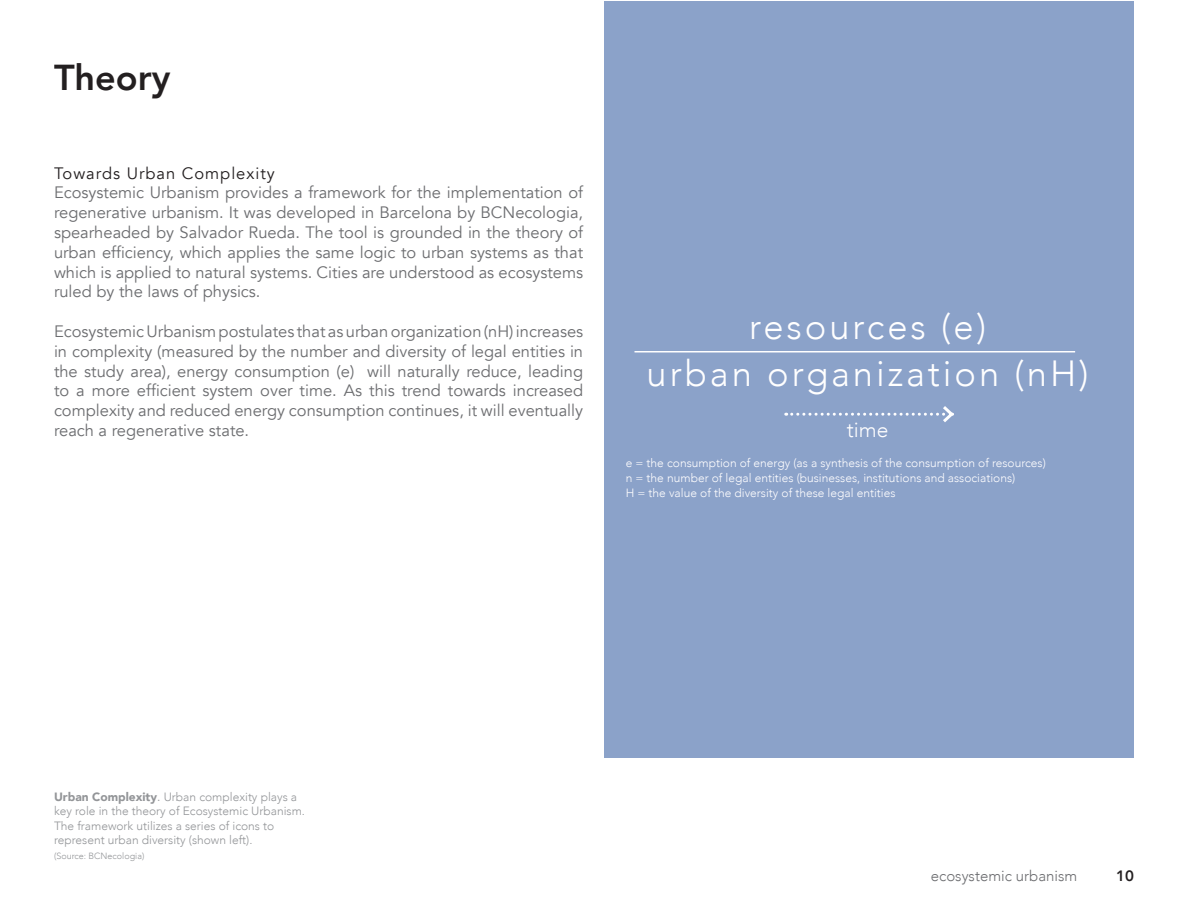
<style>
.page{position:relative;width:1188px;height:918px;background:#fff}
.page>*{position:absolute;margin:0;border:0;box-sizing:border-box;transform-origin:0 0}
.t1{font:300 36.3px/46.7px "Avenir";letter-spacing:.08em;color:#fff;text-align:center}
.t2{font:800 36px "Avenir";color:#231f20}
.t3{font:300 21px "Avenir";color:#fff}
.t4{font:16.5px/19.8px "Avenir";color:#6c6d70;text-align:justify}
.t5{font:16.5px "Avenir";letter-spacing:.06em;color:#231f20}
.t6{font:300 15px "Avenir";color:#6c6d70}
.t7{font:800 15px "Avenir";color:#231f20}
.t8{font:300 12px/15px "Avenir";color:#fff}
.t9{font:300 12px/14.4px "Avenir";color:#939598}
.t10{font:300 9px "Avenir";color:#939598}
.s1{font-weight:900}
.s2{font-weight:400}
</style>
<div class="page">
<div style="left:605px;top:1px;width:529px;height:756px;background:#8ba2c9"></div>
<hr style="left:634px;top:351px;width:441px;height:1px;background:#fff">
<svg style="left:786px;top:406px;width:168px;height:16px"></svg>
<h2 class="t2" style="left:54px;top:54px;width:118px">Theory</h2>
<p class="t5" style="left:54px;top:162px;width:222px">Towards Urban Complexity</p>
<p class="t4" style="left:54px;top:183px;width:531px">Ecosystemic Urbanism provides a framework for the implementation of regenerative urbanism. It was developed in Barcelona by BCNecologia, spearheaded by Salvador Rueda. The tool is grounded in the theory of urban efficiency, which applies the same logic to urban systems as that which is applied to natural systems. Cities are understood as ecosystems ruled by the laws of physics.</p>
<p class="t4" style="left:54px;top:322px;width:531px">Ecosystemic Urbanism postulates that as urban organization (nH) increases in complexity (measured by the number and diversity of legal entities in the study area), energy consumption (e) will naturally reduce, leading to a more efficient system over time. As this trend towards increased complexity and reduced energy consumption continues, it will eventually reach a regenerative state.</p>
<h1 class="t1" style="left:647px;top:305px;width:444px">resources (e)<br>urban organization (nH)</h1>
<p class="t3" style="left:847px;top:416px;width:43px">time</p>
<p class="t8" style="left:626px;top:456px;width:422px">e = the consumption of energy (as a synthesis of the consumption of resources) n = the number of legal entities (businesses, institutions and associations)<br>H = the value of the diversity of these legal entities</p>
<p class="t9" style="left:54px;top:790px;width:253px"><span class="s1">Urban Complexity</span><span class="s2">.</span> Urban complexity plays a key role in the theory of Ecosystemic Urbanism.<br>The framework utilizes a series of icons to represent urban diversity (shown left).</p>
<p class="t10" style="left:54px;top:850px;width:92px">(Source: BCNecologia)</p>
<p class="t6" style="left:931px;top:866px;width:148px">ecosystemic urbanism</p>
<p class="t7" style="left:1116px;top:866px;width:19px">10</p>
</div>
